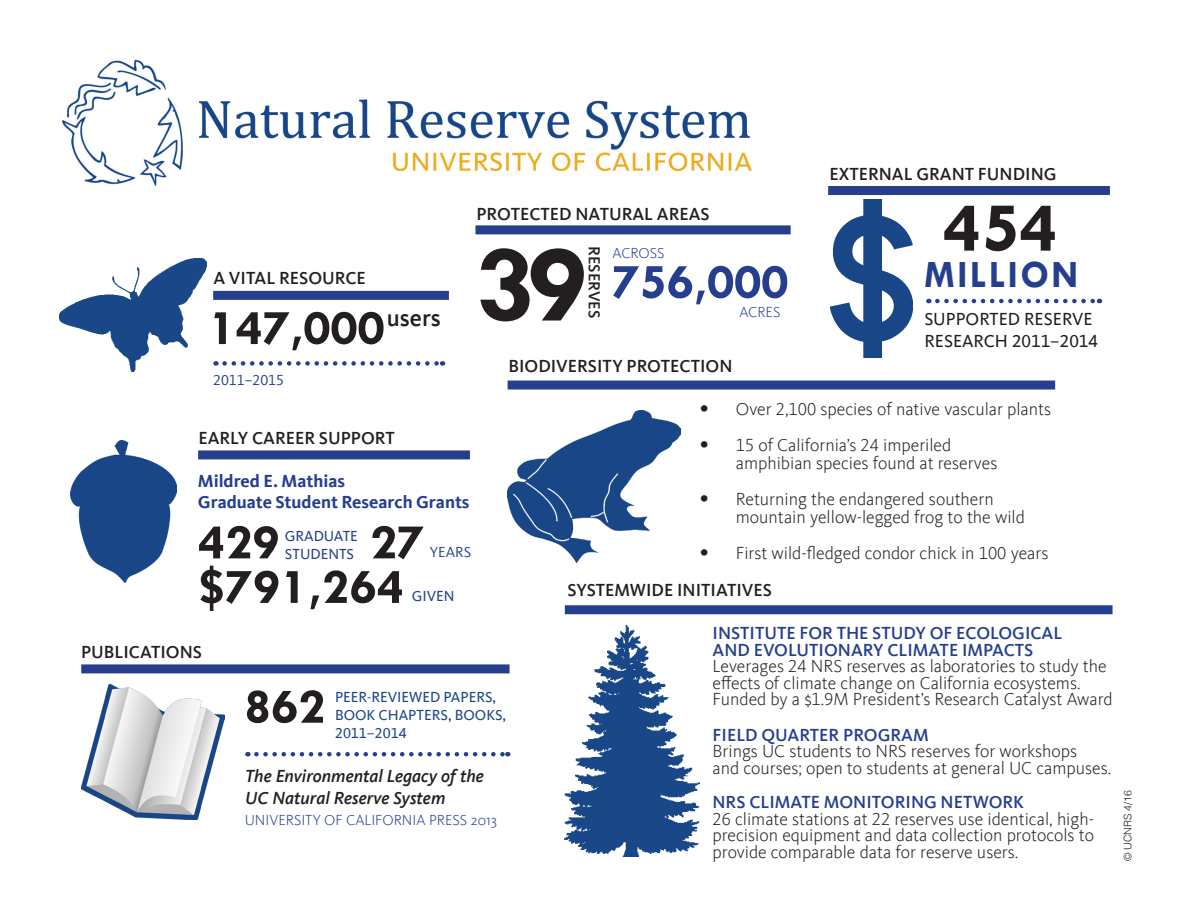
<style>
.page{position:relative;width:1188px;height:918px;background:#fff}
.page>*{position:absolute;margin:0;border:0;box-sizing:border-box;transform-origin:0 0}
.t1{font:700 114px "Tw Cen";color:#231f20}
.t2{font:700 72px "Tw Cen";color:#231f20}
.t3{font:700 51px "Tw Cen";color:#231f20}
.t4{font:700 51px "Tw Cen";color:#253f8e}
.t5{font:700 39px "Tw Cen";letter-spacing:.06em;color:#253f8e}
.t6{font:500 24px "Kievit Offc Pro";color:#231f20}
.t7{font:300 18px/16.5px "Kievit Offc Pro";color:#231f20}
.t8{font:500 18px "Kievit Offc Pro";color:#231f20}
.t9{font:italic 500 18px/21.6px "Kievit Offc Pro";color:#231f20}
.t10{font:700 18px/21.6px "Kievit Offc Pro";color:#253f8e}
.t11{font:18px/21.6px "Kievit Offc Pro";color:#231f20}
.t12{font:500 16.5px "Kievit Offc Pro";color:#231f20}
.t13{font:15px/18px "Kievit Offc Pro";color:#194687}
.t14{font:300 15px "Kievit Sc Offc Pro";color:#253f8e}
.t15{font:15px/18px "Kievit Offc Pro";color:#253f8e}
.t16{font:15px "Kievit Offc Pro";color:#253f8e}
.t17{font:300 15px "Kievit Offc Pro";color:#253f8e}
.t18{font:300 10.5px "Helvetica";color:#231f20}
.s1{font-family:"Helvetica"}
.s2{font-weight:500;color:#253f8e}
</style>
<div class="page">
<div style="left:475px;top:225px;width:316px;height:9px;background:#253f8e"></div>
<div style="left:828px;top:186px;width:282px;height:9px;background:#253f8e"></div>
<svg style="left:937px;top:299px;width:163px;height:4px"></svg>
<img style="left:831px;top:199px;width:82px;height:159px">
<div style="left:565px;top:605px;width:548px;height:9px;background:#253f8e"></div>
<img style="left:565px;top:626px;width:134px;height:231px">
<div style="left:508px;top:381px;width:547px;height:9px;background:#253f8e"></div>
<img style="left:508px;top:410px;width:172px;height:152px">
<div style="left:198px;top:450px;width:272px;height:9px;background:#253f8e"></div>
<img style="left:62px;top:59px;width:690px;height:127px">
<img style="left:82px;top:685px;width:143px;height:134px">
<div style="left:81px;top:664px;width:429px;height:9px;background:#253f8e"></div>
<svg style="left:256px;top:752px;width:252px;height:4px"></svg>
<img style="left:59px;top:258px;width:147px;height:114px">
<div style="left:213px;top:291px;width:236px;height:9px;background:#253f8e"></div>
<svg style="left:225px;top:361px;width:218px;height:5px"></svg>
<img style="left:70px;top:440px;width:106px;height:143px">
<p class="t8" style="left:213px;top:267px;width:154px">A VITAL RESOURCE</p>
<p class="t3" style="left:209px;top:297px;width:177px">147,000</p>
<p class="t16" style="left:213px;top:371px;width:72px">2011–2015</p>
<p class="t6" style="left:387px;top:303px;width:55px">users</p>
<p class="t8" style="left:476px;top:203px;width:235px">PROTECTED NATURAL AREAS</p>
<p class="t1" style="left:475px;top:216px;width:114px">39</p>
<p class="t12" style="left:604px;top:246px;width:74px;rotate:90deg">RESERVES</p>
<p class="t17" style="left:613px;top:244px;width:53px">ACROSS</p>
<p class="t4" style="left:613px;top:251px;width:177px">756,000</p>
<p class="t17" style="left:739px;top:304px;width:42px">ACRES</p>
<p class="t8" style="left:508px;top:355px;width:226px">BIODIVERSITY PROTECTION</p>
<p class="t8" style="left:829px;top:163px;width:229px">EXTERNAL GRANT FUNDING</p>
<p class="t2" style="left:943px;top:185px;width:116px">454</p>
<p class="t5" style="left:924px;top:251px;width:156px">MILLION</p>
<p class="t11" style="left:924px;top:308px;width:175px">SUPPORTED RESERVE<br>RESEARCH 2011–2014</p>
<p class="t8" style="left:198px;top:427px;width:198px">EARLY CAREER SUPPORT</p>
<p class="t10" style="left:198px;top:470px;width:273px">Mildred E. Mathias<br>Graduate Student Research Grants</p>
<p class="t3" style="left:198px;top:512px;width:83px">429</p>
<p class="t15" style="left:285px;top:526px;width:74px">GRADUATE<br>STUDENTS</p>
<p class="t3" style="left:370px;top:512px;width:56px">27</p>
<p class="t16" style="left:430px;top:543px;width:43px">YEARS</p>
<p class="t15" style="left:412px;top:587px;width:44px">GIVEN</p>
<p class="t3" style="left:198px;top:556px;width:208px">$791,264</p>
<p class="t8" style="left:81px;top:642px;width:122px">PUBLICATIONS</p>
<p class="t3" style="left:244px;top:676px;width:83px">862</p>
<p class="t13" style="left:335px;top:688px;width:173px">PEER-REVIEWED PAPERS,<br>BOOK CHAPTERS, BOOKS,<br>2011–2014</p>
<p class="t9" style="left:245px;top:765px;width:240px">The Environmental Legacy of the<br>UC Natural Reserve System</p>
<p class="t14" style="left:245px;top:811px;width:254px">UNIVERSITY OF CALIFORNIA PRESS 2013</p>
<p class="t7" style="left:700px;top:401px;width:353px"><span class="s1">•</span> Over 2,100 species of native vascular plants</p>
<p class="t7" style="left:736px;top:436px;width:263px;line-height:18px;text-indent:-36px"><span class="s1">•</span> 15 of California’s 24 imperiled amphibian species found at reserves</p>
<p class="t7" style="left:736px;top:490px;width:291px;line-height:18px;text-indent:-36px"><span class="s1">•</span> Returning the endangered southern mountain yellow-legged frog to the wild</p>
<p class="t7" style="left:700px;top:545px;width:350px"><span class="s1">•</span> First wild-fledged condor chick in 100 years</p>
<p class="t8" style="left:568px;top:580px;width:206px">SYSTEMWIDE INITIATIVES</p>
<p class="t7" style="left:713px;top:625px;width:402px"><span class="s2">INSTITUTE FOR THE STUDY OF ECOLOGICAL<br>AND EVOLUTIONARY CLIMATE IMPACTS<br></span>Leverages 24 NRS reserves as laboratories to study the effects of climate change on California ecosystems.<br>Funded by a $1.9M President’s Research Catalyst Award</p>
<p class="t7" style="left:713px;top:726px;width:400px"><span class="s2">FIELD QUARTER PROGRAM<br></span>Brings UC students to NRS reserves for workshops<br>and courses; open to students at general UC campuses.</p>
<p class="t7" style="left:713px;top:794px;width:383px"><span class="s2">NRS CLIMATE MONITORING NETWORK<br></span>26 climate stations at 22 reserves use identical, high&shy;precision equipment and data collection protocols to provide comparable data for reserve users.</p>
<p class="t18" style="left:1119px;top:861px;width:72px;rotate:-90deg">© UCNRS 4/16</p>
</div>
